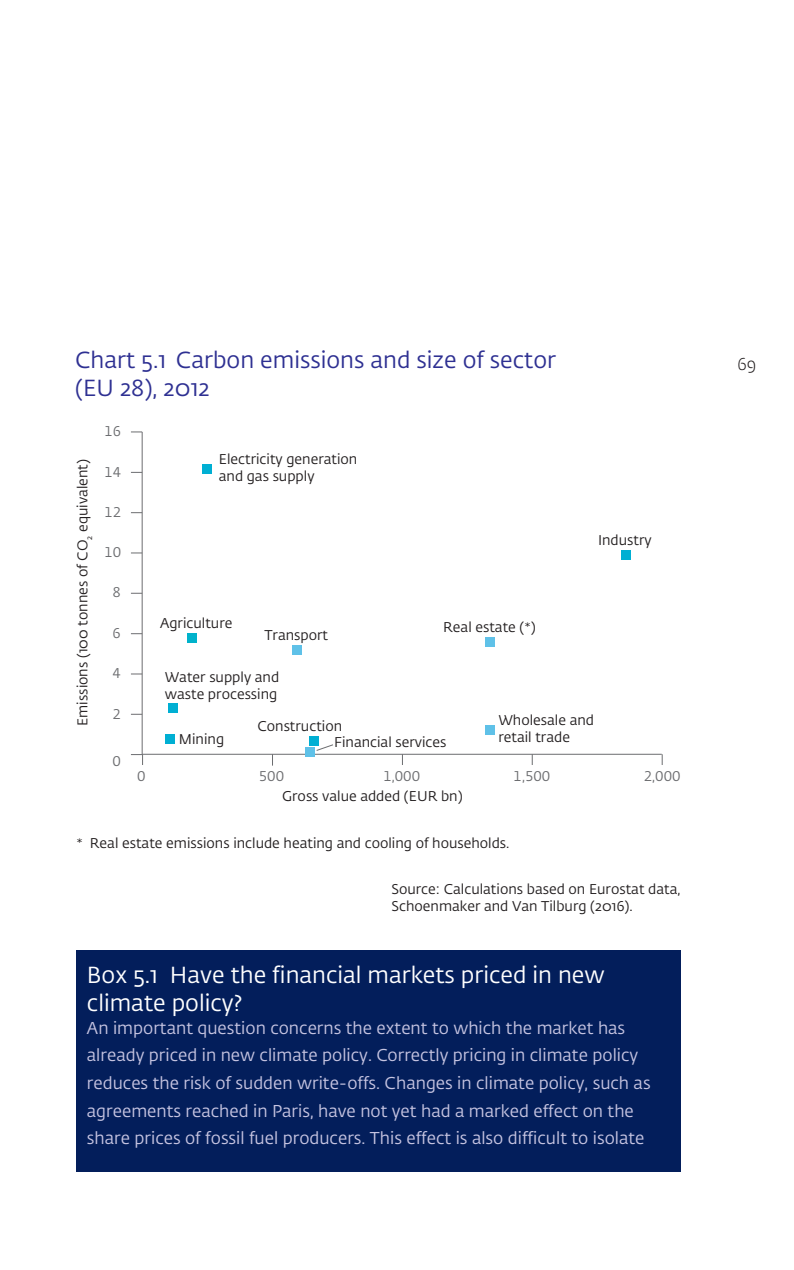
<style>
.page{position:relative;width:794px;height:1270px;background:#fff}
.page>*{position:absolute;margin:0;border:0;box-sizing:border-box;transform-origin:0 0}
.t1{font:23px/27.6px "DNB Fedra";color:#fff}
.t2{font:23px "DNB Fedra";color:#2e3092}
.t3{font:17px/27.6px "DNB Fedra";color:#c6c4e1}
.t4{font:300 17px "DNB Fedra";color:#231f20}
.t5{font:14px/16.8px "DNB Fedra";color:#231f20}
.t6{font:14px "DNB Fedra";color:#6c6d70}
.s1{font-family:"Verdana";font-size:10px}
</style>
<div class="page">
<div style="left:76px;top:951px;width:604px;height:221px;background:#031e5b"></div>
<hr style="left:142px;top:432px;width:1px;height:323px;background:#6c6d70">
<hr style="left:142px;top:754px;width:520px;height:1px;background:#6c6d70">
<svg style="left:131px;top:754px;width:12px;height:11px"></svg>
<div style="left:201px;top:464px;width:10px;height:10px;background:#00afd3"></div>
<svg style="left:316px;top:744px;width:17px;height:7px"></svg>
<div style="left:187px;top:633px;width:10px;height:10px;background:#00b2cb"></div>
<div style="left:291px;top:645px;width:10px;height:10px;background:#5fc1e8"></div>
<div style="left:484px;top:637px;width:10px;height:10px;background:#5fc1e8"></div>
<div style="left:168px;top:703px;width:10px;height:10px;background:#00afd3"></div>
<div style="left:165px;top:734px;width:10px;height:10px;background:#00afd3"></div>
<div style="left:309px;top:736px;width:10px;height:10px;background:#00afd3"></div>
<div style="left:305px;top:747px;width:10px;height:10px;background:#5fc1e8"></div>
<div style="left:485px;top:725px;width:10px;height:10px;background:#5fc1e8"></div>
<div style="left:621px;top:550px;width:10px;height:10px;background:#00afd3"></div>
<h1 class="t2" style="left:75px;top:346px;width:482px">Chart 5.1 Carbon emissions and size of sector</h1>
<p class="t4" style="left:737px;top:354px;width:20px">69</p>
<h1 class="t2" style="left:75px;top:374px;width:136px">(EU 28), 2012</h1>
<p class="t5" style="left:74px;top:726px;width:268px;rotate:-90deg">Emissions (100 tonnes of CO<sub>2</sub> equivalent)</p>
<p class="t6" style="left:104px;top:423px;width:18px">16</p>
<p class="t6" style="left:104px;top:463px;width:18px">14</p>
<p class="t6" style="left:104px;top:503px;width:18px">12</p>
<p class="t6" style="left:104px;top:544px;width:18px">10</p>
<p class="t6" style="left:112px;top:584px;width:10px">8</p>
<p class="t6" style="left:112px;top:624px;width:10px">6</p>
<p class="t6" style="left:112px;top:665px;width:10px">4</p>
<p class="t6" style="left:112px;top:705px;width:10px">2</p>
<p class="t6" style="left:112px;top:753px;width:10px">0</p>
<p class="t5" style="left:219px;top:451px;width:140px">Electricity generation and gas supply</p>
<p class="t5" style="left:160px;top:615px;width:74px">Agriculture</p>
<p class="t5" style="left:443px;top:619px;width:94px">Real estate (<span class="s1">*</span>)</p>
<p class="t5" style="left:264px;top:627px;width:65px">Transport</p>
<p class="t5" style="left:598px;top:532px;width:55px">Industry</p>
<p class="t5" style="left:165px;top:669px;width:116px">Water supply and waste processing</p>
<p class="t5" style="left:179px;top:731px;width:47px">Mining</p>
<p class="t5" style="left:334px;top:719px;width:114px;line-height:15.4px;text-indent:-77px">Construction<br>Financial services</p>
<p class="t5" style="left:498px;top:712px;width:97px">Wholesale and retail trade</p>
<p class="t6" style="left:137px;top:768px;width:10px">0</p>
<p class="t6" style="left:259px;top:768px;width:27px">500</p>
<p class="t6" style="left:383px;top:768px;width:38px">1,000</p>
<p class="t6" style="left:513px;top:768px;width:38px">1,500</p>
<p class="t6" style="left:644px;top:768px;width:38px">2,000</p>
<p class="t5" style="left:282px;top:788px;width:182px">Gross value added (EUR bn)</p>
<p class="t5" style="left:77px;top:835px;width:434px"><span class="s1">*</span> Real estate emissions include heating and cooling of households.</p>
<p class="t5" style="left:391px;top:881px;width:290px">Source: Calculations based on Eurostat data,<br>Schoenmaker and Van Tilburg (2016).</p>
<h1 class="t1" style="left:87px;top:961px;width:519px">Box 5.1 Have the financial markets priced in new climate policy?</h1>
<p class="t3" style="left:87px;top:1014px;width:565px">An important question concerns the extent to which the market has already priced in new climate policy. Correctly pricing in climate policy reduces the risk of sudden write-offs. Changes in climate policy, such as agreements reached in Paris, have not yet had a marked effect on the share prices of fossil fuel producers. This effect is also difficult to isolate</p>
</div>
